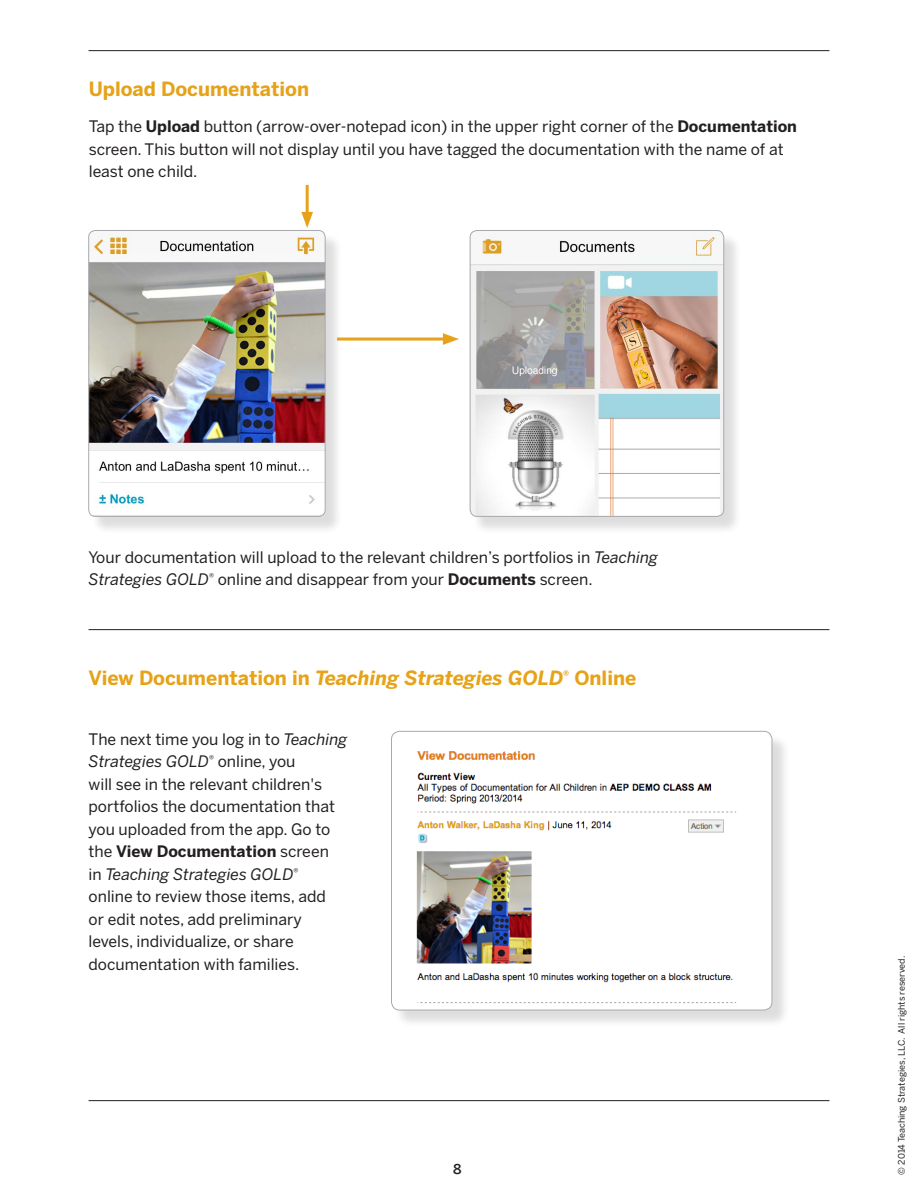
<style>
.page{position:relative;width:918px;height:1188px;background:#fff}
.page>*{position:absolute;margin:0;border:0;box-sizing:border-box;transform-origin:0 0}
.Benton_Bold-H2{font:700 19.5px "Benton Sans";color:#e6a218}
.Benton_Body{font:15.75px/22.5px "Benton Sans";color:#231f20}
.Benton_Instructions{font:15.75px/21.8px "Benton Sans";color:#231f20}
.t1{font:500 13.5px "Benton Sans";color:#231f20}
.t2{font:9px "Benton Sans";color:#231f20}
.s1{font-weight:700}
.s2{font-style:italic}
</style>
<div class="page">
<div style="left:91px;top:232px;width:252px;height:302px;background:#231f20;opacity:.15"></div>
<img style="left:89px;top:230px;width:236px;height:286px">
<div style="left:89px;top:230px;width:236px;height:287px;border:1px solid #a8a9ad;border-radius:7px"></div>
<hr style="left:306px;top:185px;width:3px;height:33px;background:#e6a218">
<svg style="left:301px;top:212px;width:12px;height:16px"></svg>
<hr style="left:337px;top:338px;width:112px;height:3px;background:#e6a218">
<svg style="left:443px;top:333px;width:16px;height:12px"></svg>
<div style="left:472px;top:232px;width:270px;height:302px;background:#231f20;opacity:.15"></div>
<img style="left:470px;top:230px;width:254px;height:286px">
<div style="left:470px;top:230px;width:254px;height:287px;border:1px solid #a8a9ad;border-radius:7px"></div>
<hr style="left:89px;top:50px;width:740px;height:1px;background:#231f20">
<hr style="left:89px;top:629px;width:740px;height:1px;background:#231f20">
<hr style="left:89px;top:1100px;width:740px;height:1px;background:#231f20">
<div style="left:393px;top:733px;width:397px;height:295px;background:#231f20;opacity:.15"></div>
<img style="left:392px;top:731px;width:380px;height:279px">
<div style="left:391px;top:731px;width:381px;height:279px;border:1px solid #a8a9ad;border-radius:8px"></div>
<p class="Benton_Bold-H2" style="left:89px;top:78px;width:222px">Upload Documentation</p>
<p class="Benton_Body" style="left:89px;top:115px;width:710px">Tap the <span class="s1">Upload</span> button (arrow-over-notepad icon) in the upper right corner of the <span class="s1">Documentation </span>screen. This button will not display until you have tagged the documentation with the name of at least one child.</p>
<p class="Benton_Instructions" style="left:89px;top:546px;width:571px">Your documentation will upload to the relevant children’s portfolios in <span class="s2">Teaching<br>Strategies GOLD</span><sup>®</sup> online and disappear from your <span class="s1">Documents</span> screen.</p>
<p class="Benton_Bold-H2" style="left:89px;top:666px;width:549px">View Documentation in <span class="s2">Teaching Strategies GOLD</span><sup>®</sup> Online</p>
<p class="Benton_Body" style="left:89px;top:728px;width:260px">The next time you log in to <span class="s2">Teaching<br>Strategies GOLD</span><sup>®</sup> online, you<br>will see in the relevant children's portfolios the documentation that you uploaded from the app. Go to the <span class="s1">View Documentation</span> screen<br>in <span class="s2">Teaching Strategies GOLD</span><sup>®<br></sup>online to review those items, add<br>or edit notes, add preliminary levels, individualize, or share documentation with families.</p>
<p class="t1" style="left:453px;top:1161px;width:10px">8</p>
<p class="t2" style="left:896px;top:1174px;width:220px;rotate:-90deg">© 2014 Teaching Strategies, LLC. All rights reserved.</p>
</div>
